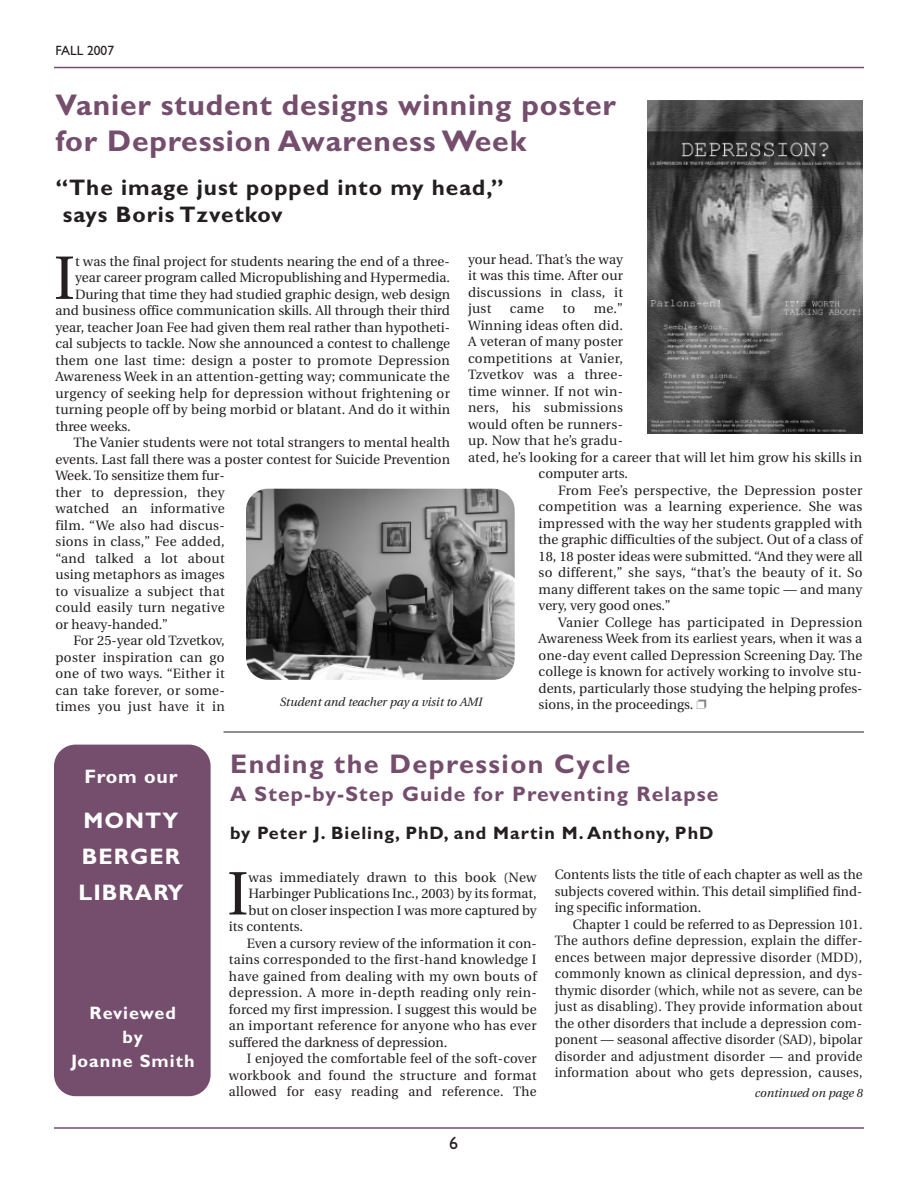
<style>
.page{position:relative;width:918px;height:1188px;background:#fff}
.page>*{position:absolute;margin:0;border:0;box-sizing:border-box;transform-origin:0 0}
.t1{font:61.2px "Utopia";color:#231f20}
.t2{font:700 30px/36px "Gill Sans";letter-spacing:.025em;color:#754d6d}
.t3{font:700 27px "Gill Sans";letter-spacing:.055em;color:#754d6d}
.t4{font:700 22.5px/27px "Gill Sans";letter-spacing:.045em;color:#231f20}
.t5{font:700 22.5px/36px "Gill Sans";letter-spacing:.045em;color:#fff}
.t6{font:700 21px "Gill Sans";letter-spacing:.055em;color:#754d6d}
.t7{font:700 19.5px "Gill Sans";letter-spacing:.045em;color:#fff}
.t8{font:700 18px "Gill Sans";letter-spacing:.055em;color:#231f20}
.t9{font:700 18px/24px "Gill Sans";letter-spacing:.055em;color:#fff;text-align:center}
.t10{font:18px "Gill Sans";color:#231f20}
.t11{font:13.5px/16.5px "Utopia";letter-spacing:.01em;color:#231f20;text-align:justify}
.t12{font:13.5px "Gill Sans";color:#231f20}
.t13{font:italic 12px "Utopia";color:#231f20}
.s1{color:#808285}
</style>
<div class="page">
<hr style="left:54px;top:67px;width:810px;height:1px;background:#754d6d">
<hr style="left:54px;top:1127px;width:810px;height:2px;background:#754d6d">
<img style="left:246px;top:489px;width:269px;height:191px">
<img style="left:648px;top:101px;width:214px;height:333px">
<div style="left:54px;top:745px;width:157px;height:351px;background:#754d6d;border-radius:22px"></div>
<hr style="left:224px;top:732px;width:640px;height:1px;background:#231f20">
<p class="t12" style="left:56px;top:46px;width:60px">FALL 2007</p>
<h2 class="t2" style="left:56px;top:90px;width:562px">Vanier student designs winning poster for Depression Awareness Week</h2>
<h3 class="t4" style="left:63px;top:176px;width:443px;text-indent:-7px">“The image just popped into my head,” says Boris Tzvetkov</h3>
<p class="t11" style="left:468px;top:252px;width:156px">your head. That’s the way it was this time. After our discussions in class, it just</p>
<h1 class="t1" style="left:54px;top:253px;width:23px">I</h1>
<p class="t11" style="left:75px;top:254px;width:376px">t was the final project for students nearing the end of a three-</p>
<p class="t11" style="left:75px;top:271px;width:377px">year career program called Micropublishing and Hypermedia.</p>
<p class="t11" style="left:75px;top:287px;width:377px">During that time they had studied graphic design, web design</p>
<p class="t11" style="left:56px;top:304px;width:396px">and business office communication skills. All through their third</p>
<p class="t11" style="left:56px;top:320px;width:396px">year, teacher Joan Fee had given them real rather than hypotheti-</p>
<p class="t11" style="left:56px;top:337px;width:396px">cal subjects to tackle. Now she announced a contest to challenge</p>
<p class="t11" style="left:56px;top:353px;width:396px">them one last time: design a poster to promote Depression</p>
<p class="t11" style="left:56px;top:370px;width:396px">Awareness Week in an attention-getting way; communicate the</p>
<p class="t11" style="left:56px;top:386px;width:396px">urgency of seeking help for depression without frightening or</p>
<p class="t11" style="left:56px;top:403px;width:396px">turning people off by being morbid or blatant. And do it within</p>
<p class="t11" style="left:56px;top:419px;width:77px">three weeks.</p>
<p class="t11" style="left:74px;top:436px;width:378px">The Vanier students were not total strangers to mental health</p>
<p class="t11" style="left:56px;top:452px;width:396px">events. Last fall there was a poster contest for Suicide Prevention</p>
<p class="t11" style="left:56px;top:469px;width:171px">Week. To sensitize them fur-</p>
<p class="t11" style="left:56px;top:485px;width:171px">ther to depression, they</p>
<p class="t11" style="left:56px;top:502px;width:171px">watched an informative</p>
<p class="t11" style="left:56px;top:518px;width:171px">film. “We also had discus-</p>
<p class="t11" style="left:56px;top:535px;width:171px">sions in class,” Fee added,</p>
<p class="t11" style="left:56px;top:551px;width:171px">“and talked a lot about</p>
<p class="t11" style="left:56px;top:568px;width:171px">using metaphors as images</p>
<p class="t11" style="left:56px;top:584px;width:171px">to visualize a subject that</p>
<p class="t11" style="left:56px;top:601px;width:171px">could easily turn negative</p>
<p class="t11" style="left:56px;top:617px;width:114px">or heavy-handed.”</p>
<p class="t11" style="left:73px;top:634px;width:153px">For 25-year old Tzvetkov,</p>
<p class="t11" style="left:56px;top:650px;width:171px">poster inspiration can go</p>
<p class="t11" style="left:56px;top:667px;width:171px">one of two ways. “Either it</p>
<p class="t11" style="left:56px;top:683px;width:171px">can take forever, or some-</p>
<p class="t11" style="left:56px;top:700px;width:171px">times you just have it in</p>
<p class="t11" style="left:510px;top:301px;width:36px">came</p>
<p class="t11" style="left:563px;top:301px;width:14px">to</p>
<p class="t11" style="left:594px;top:301px;width:31px">me.”</p>
<p class="t11" style="left:468px;top:318px;width:156px">Winning ideas often did.</p>
<p class="t11" style="left:468px;top:334px;width:157px">A veteran of many poster</p>
<p class="t11" style="left:468px;top:351px;width:156px">competitions at Vanier,</p>
<p class="t11" style="left:468px;top:367px;width:156px">Tzvetkov was a three-</p>
<p class="t11" style="left:468px;top:384px;width:156px">time winner. If not win-</p>
<p class="t11" style="left:468px;top:400px;width:156px">ners, his submissions</p>
<p class="t11" style="left:468px;top:417px;width:156px">would often be runners-</p>
<p class="t11" style="left:468px;top:433px;width:157px">up. Now that he’s gradu-</p>
<p class="t11" style="left:468px;top:450px;width:396px">ated, he’s looking for a career that will let him grow his skills in</p>
<p class="t11" style="left:539px;top:466px;width:91px">computer arts.</p>
<p class="t11" style="left:558px;top:483px;width:306px">From Fee’s perspective, the Depression poster</p>
<p class="t11" style="left:539px;top:499px;width:325px">competition was a learning experience. She was</p>
<p class="t11" style="left:539px;top:516px;width:325px">impressed with the way her students grappled with</p>
<p class="t11" style="left:539px;top:532px;width:325px">the graphic difficulties of the subject. Out of a class of</p>
<p class="t11" style="left:539px;top:549px;width:325px">18, 18 poster ideas were submitted. “And they were all</p>
<p class="t11" style="left:539px;top:565px;width:325px">so different,” she says, “that’s the beauty of it. So</p>
<p class="t11" style="left:539px;top:582px;width:325px">many different takes on the same topic — and many</p>
<p class="t11" style="left:539px;top:598px;width:134px">very, very good ones.”</p>
<p class="t11" style="left:558px;top:615px;width:306px">Vanier College has participated in Depression</p>
<p class="t11" style="left:539px;top:631px;width:325px">Awareness Week from its earliest years, when it was a</p>
<p class="t11" style="left:539px;top:648px;width:325px">one-day event called Depression Screening Day. The</p>
<p class="t11" style="left:539px;top:664px;width:325px">college is known for actively working to involve stu-</p>
<p class="t11" style="left:539px;top:681px;width:325px">dents, particularly those studying the helping profes-</p>
<p class="t11" style="left:539px;top:697px;width:170px">sions, in the proceedings. <span class="s1">❐</span></p>
<p class="t13" style="left:280px;top:697px;width:204px">Student and teacher pay a visit to AMI</p>
<h3 class="t7" style="left:84px;top:769px;width:95px">From our</h3>
<h3 class="t5" style="left:79px;top:804px;width:106px">MONTY<br>BERGER<br>LIBRARY</h3>
<h3 class="t9" style="left:71px;top:1003px;width:125px">Reviewed<br>by<br>Joanne Smith</h3>
<h3 class="t3" style="left:230px;top:754px;width:402px">Ending the Depression Cycle</h3>
<h3 class="t6" style="left:230px;top:786px;width:490px">A Step-by-Step Guide for Preventing Relapse</h3>
<h3 class="t8" style="left:230px;top:826px;width:485px">by Peter J. Bieling, PhD, and Martin M. Anthony, PhD</h3>
<h1 class="t1" style="left:227px;top:869px;width:23px">I</h1>
<p class="t11" style="left:248px;top:870px;width:290px">was immediately drawn to this book (New</p>
<p class="t11" style="left:248px;top:886px;width:290px">Harbinger Publications Inc., 2003) by its format,</p>
<p class="t11" style="left:248px;top:903px;width:290px">but on closer inspection I was more captured by</p>
<p class="t11" style="left:229px;top:919px;width:76px">its contents.</p>
<p class="t11" style="left:247px;top:936px;width:291px">Even a cursory review of the information it con-</p>
<p class="t11" style="left:229px;top:952px;width:309px">tains corresponded to the first-hand knowledge I</p>
<p class="t11" style="left:229px;top:969px;width:309px">have gained from dealing with my own bouts of</p>
<p class="t11" style="left:229px;top:985px;width:309px">depression. A more in-depth reading only rein-</p>
<p class="t11" style="left:229px;top:1002px;width:309px">forced my first impression. I suggest this would be</p>
<p class="t11" style="left:229px;top:1018px;width:309px">an important reference for anyone who has ever</p>
<p class="t11" style="left:229px;top:1035px;width:220px">suffered the darkness of depression.</p>
<p class="t11" style="left:247px;top:1051px;width:291px">I enjoyed the comfortable feel of the soft-cover</p>
<p class="t11" style="left:229px;top:1068px;width:309px">workbook and found the structure and format</p>
<p class="t11" style="left:229px;top:1084px;width:309px">allowed for easy reading and reference. The</p>
<h3 class="t10" style="left:449px;top:1137px;width:10px">6</h3>
<p class="t11" style="left:555px;top:867px;width:309px">Contents lists the title of each chapter as well as the subjects covered within. This detail simplified find&shy;ing specific information.</p>
<p class="t11" style="left:555px;top:917px;width:309px;text-indent:18px">Chapter 1 could be referred to as Depression 101.<br>The authors define depression, explain the differ&shy;ences between major depressive disorder (MDD), commonly known as clinical depression, and dys&shy;thymic disorder (which, while not as severe, can be just as disabling). They provide information about the other disorders that include a depression com&shy;ponent — seasonal affective disorder (SAD), bipolar disorder and adjustment disorder — and provide information about who gets depression, causes,</p>
<p class="t13" style="left:755px;top:1088px;width:109px">continued on page 8</p>
</div>
